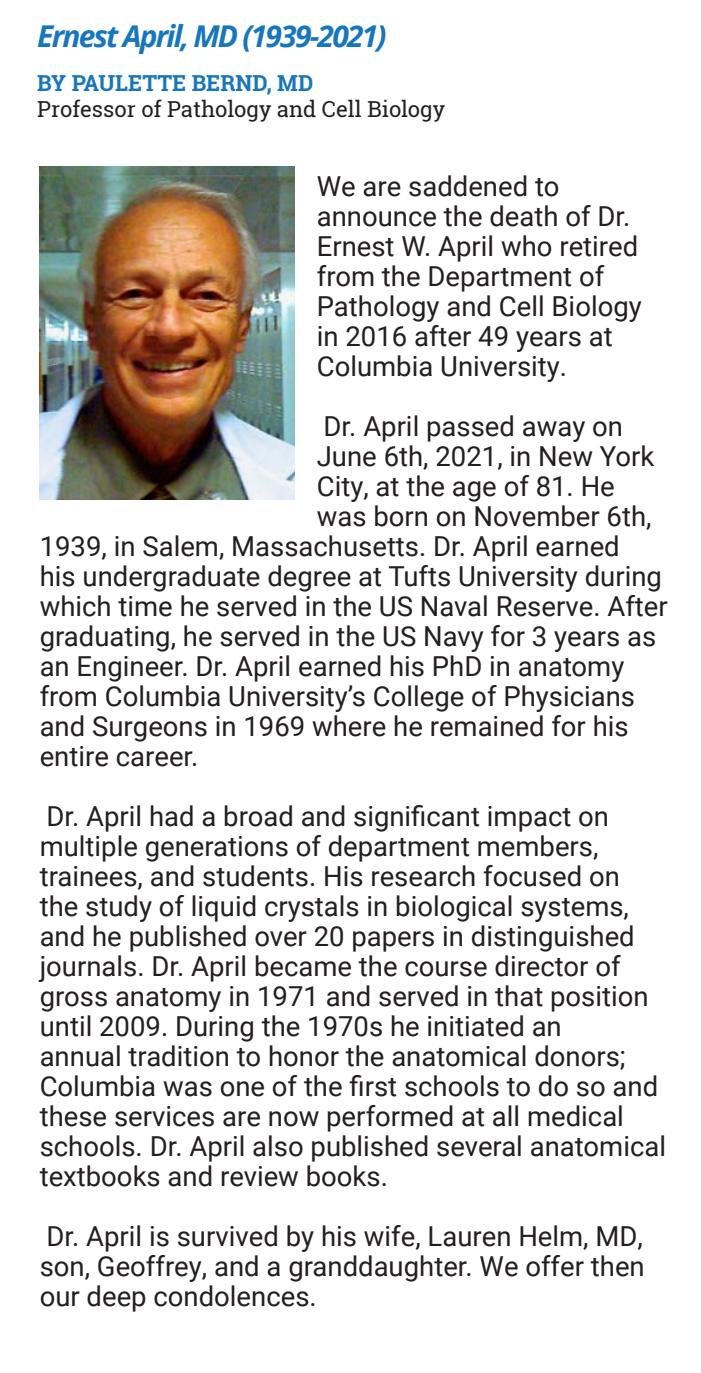
<style>
.page{position:relative;width:701px;height:1373px;background:#fff}
.page>*{position:absolute;margin:0;border:0;box-sizing:border-box;transform-origin:0 0}
.Main_Title{font:italic 700 30px "Open Sans";letter-spacing:-.06em;color:#1776bd}
.t1{font:27.5px/30px "Roboto";color:#231f20}
.Byline_with_Bio{font:22px "Roboto Slab";color:#231f20}
.Byline_with_Bio-2{font:700 22px "Roboto Slab";color:#1776bd}
</style>
<div class="page">
<img style="left:40px;top:167px;width:254px;height:332px">
<p class="Main_Title" style="left:37px;top:15px;width:351px">Ernest April, MD (1939-2021)</p>
<p class="Byline_with_Bio-2" style="left:37px;top:68px;width:277px">BY PAULETTE BERND, MD</p>
<p class="Byline_with_Bio" style="left:37px;top:94px;width:410px">Professor of Pathology and Cell Biology</p>
<p class="t1" style="left:317px;top:170px;width:327px">We are saddened to announce the death of Dr.<br>Ernest W. April who retired from the Department of<br>Pathology and Cell Biology in 2016 after 49 years at<br>Columbia University.</p>
<p class="t1" style="left:324px;top:410px;width:301px">Dr. April passed away on</p>
<p class="t1" style="left:317px;top:440px;width:339px">June 6th, 2021, in New York</p>
<p class="t1" style="left:317px;top:470px;width:300px">City, at the age of 81. He</p>
<p class="t1" style="left:317px;top:500px;width:336px">was born on November 6th,</p>
<p class="t1" style="left:40px;top:530px;width:582px">1939, in Salem, Massachusetts. Dr. April earned</p>
<p class="t1" style="left:40px;top:560px;width:624px">his undergraduate degree at Tufts University during</p>
<p class="t1" style="left:40px;top:590px;width:630px">which time he served in the US Naval Reserve. After</p>
<p class="t1" style="left:40px;top:620px;width:618px">graduating, he served in the US Navy for 3 years as</p>
<p class="t1" style="left:40px;top:650px;width:586px">an Engineer. Dr. April earned his PhD in anatomy</p>
<p class="t1" style="left:40px;top:680px;width:597px">from Columbia University’s College of Physicians</p>
<p class="t1" style="left:40px;top:710px;width:591px">and Surgeons in 1969 where he remained for his</p>
<p class="t1" style="left:40px;top:740px;width:160px">entire career.</p>
<p class="t1" style="left:40px;top:800px;width:628px">Dr. April had a broad and significant impact on multiple generations of department members, trainees, and students. His research focused on<br>the study of liquid crystals in biological systems, and he published over 20 papers in distinguished journals. Dr. April became the course director of gross anatomy in 1971 and served in that position until 2009. During the 1970s he initiated an<br>annual tradition to honor the anatomical donors; Columbia was one of the first schools to do so and these services are now performed at all medical schools. Dr. April also published several anatomical textbooks and review books.</p>
<p class="t1" style="left:40px;top:1220px;width:607px;text-align:justify">Dr. April is survived by his wife, Lauren Helm, MD, son, Geoffrey, and a granddaughter. We offer then our deep condolences.</p>
</div>
